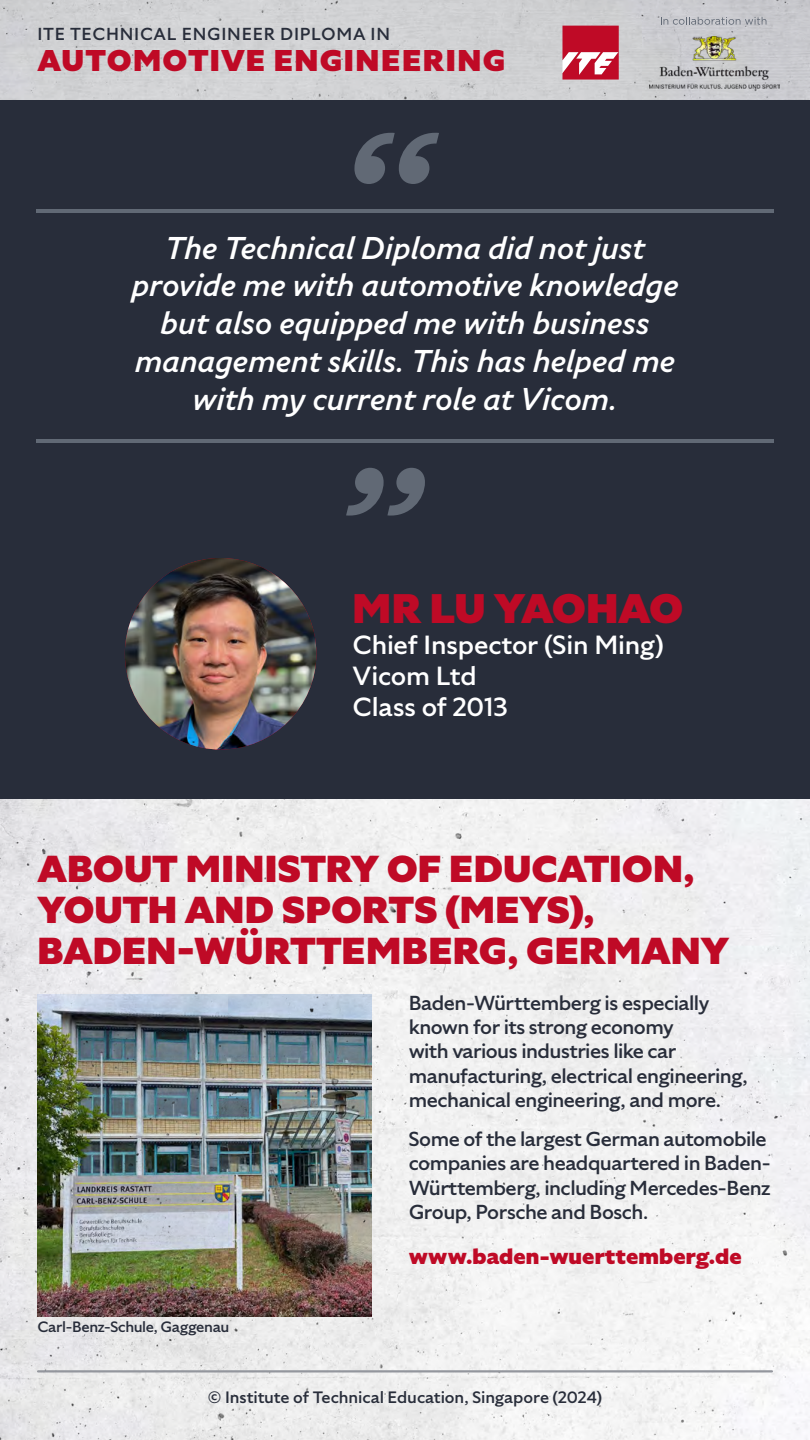
<style>
.page{position:relative;width:810px;height:1440px;background:#fff}
.page>*{position:absolute;margin:0;border:0;box-sizing:border-box;transform-origin:0 0}
.t1{font:900 41.25px "Specter";letter-spacing:-.02em;color:#bf0a26}
.t2{font:900 37.5px/41.2px "Specter";color:#bf0a26}
.t3{font:italic 500 31.5px/37.8px "Specter";letter-spacing:-.015em;color:#fff;text-align:center}
.t4{font:900 30px "Specter";letter-spacing:.045em;color:#bf0a26}
.t5{font:500 26.25px/31px "Specter";letter-spacing:-.005em;color:#fff}
.t6{font:900 21.38px "Specter";letter-spacing:.005em;color:#bf0a26}
.t7{font:500 20.25px/24.3px "Specter";letter-spacing:-.025em;color:#282d3a}
.t8{font:500 17.4px "Specter";letter-spacing:.04em;color:#282d3a}
.t9{font:500 16.5px "Specter";letter-spacing:-.005em;color:#282d3a}
.t10{font:500 15px "Specter";letter-spacing:-.025em;color:#282d3a}
</style>
<div class="page">
<img style="left:0;top:799px;width:810px;height:641px">
<div style="left:0;top:100px;width:810px;height:699px;background:#282d3a"></div>
<div style="left:0;top:0;width:810px;height:100px;background:#d0d1d3"></div>
<svg style="left:661px;top:17px;width:105px;height:8px"></svg>
<img style="left:650px;top:36px;width:129px;height:52px">
<svg style="left:562px;top:26px;width:57px;height:54px;background:#cb4056"></svg>
<img style="left:38px;top:994px;width:334px;height:322px">
<svg style="left:354px;top:132px;width:85px;height:52px"></svg>
<svg style="left:346px;top:468px;width:79px;height:48px"></svg>
<hr style="left:36px;top:209px;width:738px;height:4px;background:#616975">
<hr style="left:36px;top:439px;width:738px;height:4px;background:#616975">
<hr style="left:38px;top:1370px;width:734px;height:2px;background:#93969d">
<img style="left:125px;top:558px;width:191px;height:192px;border-radius:96px">
<p class="t8" style="left:38px;top:22px;width:354px">ITE TECHNICAL ENGINEER DIPLOMA IN</p>
<h3 class="t4" style="left:38px;top:41px;width:469px">AUTOMOTIVE ENGINEERING</h3>
<h3 class="t3" style="left:131px;top:229px;width:549px">The Technical Diploma did not just provide me with automotive knowledge but also equipped me with business management skills. This has helped me with my current role at Vicom.</h3>
<h1 class="t1" style="left:353px;top:580px;width:332px">MR LU YAOHAO</h1>
<p class="t5" style="left:353px;top:629px;width:313px">Chief Inspector (Sin Ming)<br>Vicom Ltd<br>Class of 2013</p>
<h2 class="t2" style="left:38px;top:848px;width:693px">ABOUT MINISTRY OF EDUCATION,<br>YOUTH AND SPORTS (MEYS),<br>BADEN-WÜRTTEMBERG, GERMANY</h2>
<p class="t10" style="left:38px;top:1317px;width:193px">Carl-Benz-Schule, Gaggenau</p>
<p class="t7" style="left:409px;top:990px;width:341px">Baden-Württemberg is especially known for its strong economy<br>with various industries like car manufacturing, electrical engineering, mechanical engineering, and more.</p>
<p class="t7" style="left:409px;top:1127px;width:363px">Some of the largest German automobile companies are headquartered in Baden-Württemberg, including Mercedes-Benz Group, Porsche and Bosch.</p>
<p class="t6" style="left:409px;top:1242px;width:334px">www.baden-wuerttemberg.de</p>
<p class="t9" style="left:208px;top:1386px;width:396px">© Institute of Technical Education, Singapore (2024)</p>
</div>
